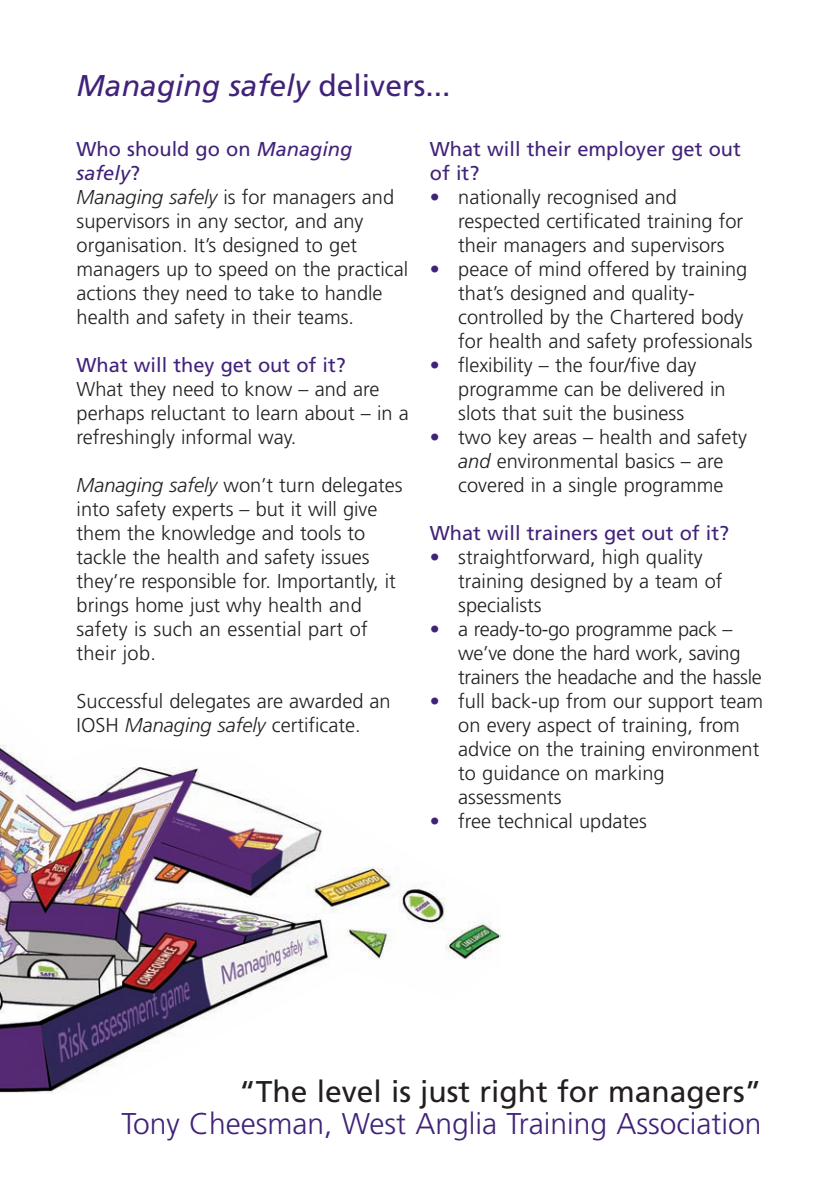
<style>
.page{position:relative;width:840px;height:1191px;background:#fff}
.page>*{position:absolute;margin:0;border:0;box-sizing:border-box;transform-origin:0 0}
.t1{font:300 30px "Frutiger";color:#412279}
.t2{font:30px "Frutiger";color:#231f20}
.t3{font:italic 30px "Frutiger";color:#412279}
.t4{font:300 20px/24px "Frutiger";color:#231f20}
.t5{font:20px/24px "Frutiger";color:#412279}
.s1{font-style:normal}
.s2{font-weight:400;color:#412279}
.s3{font-weight:400;font-style:italic;color:#412279}
.s4{font-style:italic}
.s5{color:#412279}
</style>
<div class="page">
<img style="left:0;top:745px;width:500px;height:348px">
<h1 class="t3" style="left:77px;top:74px;width:375px">Managing safely <span class="s1">delivers...</span></h1>
<p class="t4" style="left:77px;top:139px;width:333px"><span class="s2">Who should go on</span> <span class="s3">Managing safely</span><span class="s2">?<br></span><span class="s4">Managing safely</span> is for managers and supervisors in any sector, and any organisation. It’s designed to get managers up to speed on the practical actions they need to take to handle health and safety in their teams.</p>
<p class="t5" style="left:77px;top:355px;width:270px">What will they get out of it?</p>
<p class="t4" style="left:77px;top:379px;width:333px">What they need to know – and are perhaps reluctant to learn about – in a refreshingly informal way.</p>
<p class="t4" style="left:77px;top:475px;width:327px"><span class="s4">Managing safely</span> won’t turn delegates into safety experts – but it will give them the knowledge and tools to tackle the health and safety issues they’re responsible for. Importantly, it brings home just why health and safety is such an essential part of their job.</p>
<p class="t4" style="left:77px;top:691px;width:315px">Successful delegates are awarded an<br>IOSH <span class="s4">Managing safely</span> certificate.</p>
<p class="t5" style="left:429px;top:139px;width:312px">What will their employer get out of it?</p>
<p class="t4" style="left:458px;top:187px;width:286px;text-indent:-28px"><span class="s5">•</span> nationally recognised and respected certificated training for their managers and supervisors</p>
<p class="t4" style="left:458px;top:259px;width:296px;text-indent:-28px"><span class="s5">•</span> peace of mind offered by training that’s designed and quality&shy;controlled by the Chartered body for health and safety professionals</p>
<p class="t4" style="left:458px;top:355px;width:269px;text-indent:-28px"><span class="s5">•</span> flexibility – the four/five day programme can be delivered in slots that suit the business</p>
<p class="t4" style="left:429px;top:427px;width:318px;text-align:center"><span class="s5">•</span> two key areas – health and safety <span class="s4">and</span> environmental basics – are covered in a single programme</p>
<p class="t5" style="left:429px;top:523px;width:300px">What will trainers get out of it?</p>
<p class="t4" style="left:458px;top:547px;width:265px;text-indent:-28px"><span class="s5">•</span> straightforward, high quality training designed by a team of specialists</p>
<p class="t4" style="left:458px;top:619px;width:305px;text-indent:-28px"><span class="s5">•</span> a ready-to-go programme pack – we’ve done the hard work, saving trainers the headache and the hassle</p>
<p class="t4" style="left:458px;top:691px;width:306px;text-indent:-28px"><span class="s5">•</span> full back-up from our support team on every aspect of training, from advice on the training environment to guidance on marking assessments</p>
<p class="t4" style="left:429px;top:811px;width:218px"><span class="s5">•</span> free technical updates</p>
<h1 class="t2" style="left:239px;top:1079px;width:523px">“The level is just right for managers”</h1>
<h1 class="t1" style="left:121px;top:1111px;width:641px">Tony Cheesman, West Anglia Training Association</h1>
</div>
